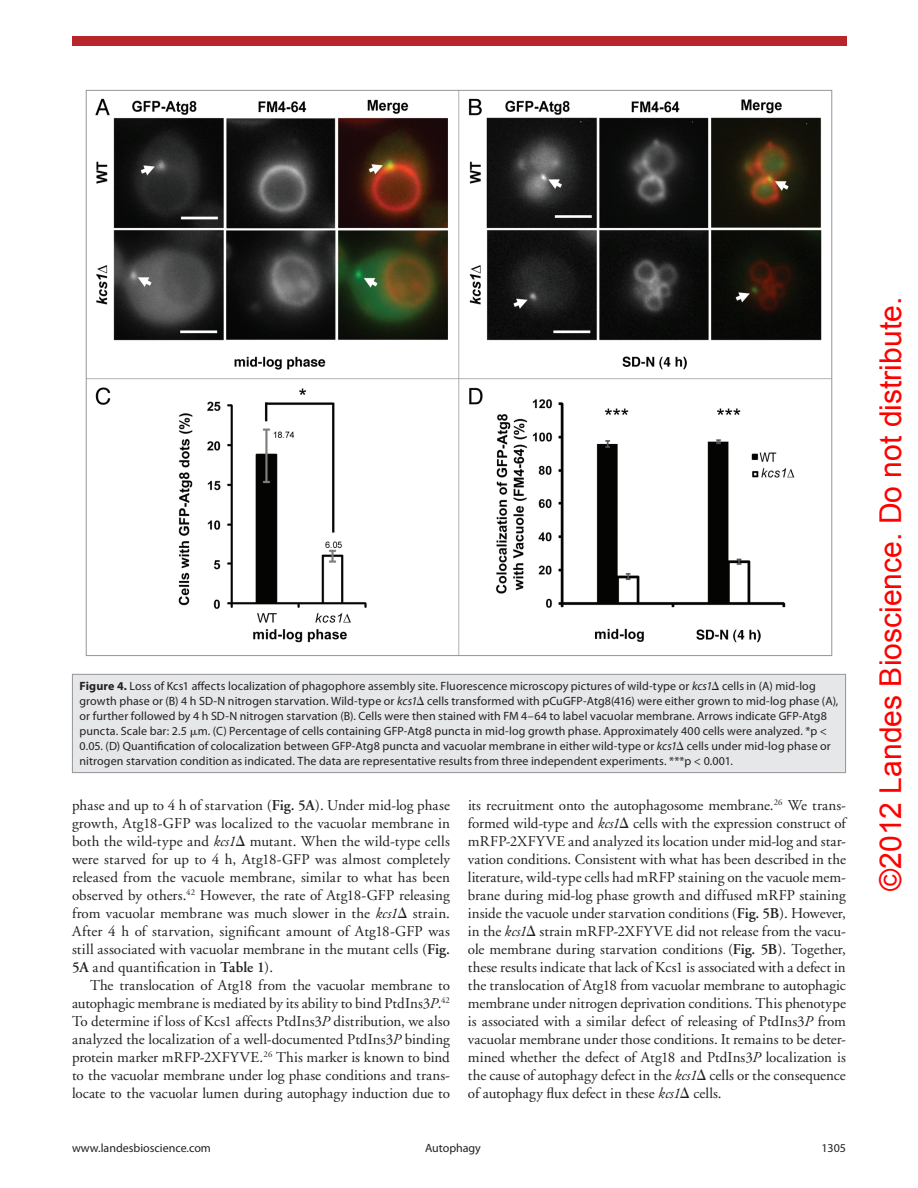
<style>
.page{position:relative;width:918px;height:1188px;background:#fff}
.page>*{position:absolute;margin:0;border:0;box-sizing:border-box;transform-origin:0 0}
.t1{font:30.15px "Arial";color:#f00}
.t2{font:15px/18px "Adobe Garamond";color:#231f20;text-align:justify}
.t3{font:12px/15px "Myriad Pro";letter-spacing:.01em;color:#231f20}
.s1{font-weight:700}
.s2{font-style:italic}
.s3{font-family:"Universal Std Greekw Math Pi"}
.s4{font-weight:600}
</style>
<div class="page">
<div style="left:72px;top:36px;width:774px;height:10px;background:#b7262b"></div>
<div style="left:72px;top:674px;width:774px;height:99px;background:#e6e7e9"></div>
<div style="left:72px;top:674px;width:774px;height:99px;border:1px solid #939598"></div>
<img style="left:88px;top:92px;width:742px;height:562px">
<p class="t3" style="left:80px;top:679px;width:760px"><span class="s1">Figure 4.</span> Loss of Kcs1 affects localization of phagophore assembly site. Fluorescence microscopy pictures of wild-type or <span class="s2">kcs1</span><span class="s3">Δ</span> cells in (A) mid-log growth phase or (B) 4 h SD-N nitrogen starvation. Wild-type or <span class="s2">kcs1</span><span class="s3">Δ</span> cells transformed with pCuGFP-Atg8(416) were either grown to mid-log phase (A), or further followed by 4 h SD-N nitrogen starvation (B). Cells were then stained with FM 4–64 to label vacuolar membrane. Arrows indicate GFP-Atg8 puncta. Scale bar: 2.5 <span class="s3">μ</span>m. (C) Percentage of cells containing GFP-Atg8 puncta in mid-log growth phase. Approximately 400 cells were analyzed. *p &lt; 0.05. (D) Quantification of colocalization between GFP-Atg8 puncta and vacuolar membrane in either wild-type or <span class="s2">kcs1</span><span class="s3">Δ</span> cells under mid-log phase or nitrogen starvation condition as indicated. The data are representative results from three independent experiments. ***p &lt; 0.001.</p>
<p class="t2" style="left:72px;top:797px;width:379px">phase and up to 4 h of starvation (<span class="s4">Fig. 5A</span>). Under mid-log phase growth, Atg18-GFP was localized to the vacuolar membrane in both the wild-type and <span class="s2">kcs1</span><span class="s3">Δ</span> mutant. When the wild-type cells were starved for up to 4 h, Atg18-GFP was almost completely released from the vacuole membrane, similar to what has been observed by others.<sup>42</sup> However, the rate of Atg18-GFP releasing from vacuolar membrane was much slower in the <span class="s2">kcs1</span><span class="s3">Δ</span> strain.<br>After 4 h of starvation, significant amount of Atg18-GFP was still associated with vacuolar membrane in the mutant cells (<span class="s4">Fig.<br>5A</span> and quantification in <span class="s4">Table 1</span>).</p>
<p class="t2" style="left:72px;top:977px;width:379px;text-indent:18px">The translocation of Atg18 from the vacuolar membrane to autophagic membrane is mediated by its ability to bind PtdIns3<span class="s2">P</span>.<sup>42<br></sup>To determine if loss of Kcs1 affects PtdIns3<span class="s2">P</span> distribution, we also analyzed the localization of a well-documented PtdIns3<span class="s2">P</span> binding protein marker mRFP-2XFYVE.<sup>26</sup> This marker is known to bind to the vacuolar membrane under log phase conditions and trans&shy;locate to the vacuolar lumen during autophagy induction due to</p>
<p class="t2" style="left:468px;top:797px;width:379px">its recruitment onto the autophagosome membrane.<sup>26</sup> We trans&shy;formed wild-type and <span class="s2">kcs1</span><span class="s3">Δ</span> cells with the expression construct of mRFP-2XFYVE and analyzed its location under mid-log and star&shy;vation conditions. Consistent with what has been described in the literature, wild-type cells had mRFP staining on the vacuole mem&shy;brane during mid-log phase growth and diffused mRFP staining inside the vacuole under starvation conditions (<span class="s4">Fig. 5B</span>). However, in the <span class="s2">kcs1</span><span class="s3">Δ</span> strain mRFP-2XFYVE did not release from the vacu&shy;ole membrane during starvation conditions (<span class="s4">Fig. 5B</span>). Together, these results indicate that lack of Kcs1 is associated with a defect in the translocation of Atg18 from vacuolar membrane to autophagic membrane under nitrogen deprivation conditions. This phenotype is associated with a similar defect of releasing of PtdIns3<span class="s2">P</span> from vacuolar membrane under those conditions. It remains to be deter&shy;mined whether the defect of Atg18 and PtdIns3<span class="s2">P</span> localization is the cause of autophagy defect in the <span class="s2">kcs1</span><span class="s3">Δ</span> cells or the consequence of autophagy flux defect in these <span class="s2">kcs1</span><span class="s3">Δ</span> cells.</p>
<p class="t3" style="left:72px;top:1140px;width:140px">www.landesbioscience.com</p>
<p class="t3" style="left:425px;top:1140px;width:57px">Autophagy</p>
<p class="t3" style="left:821px;top:1140px;width:26px">1305</p>
<h1 class="t1" style="left:871px;top:891px;width:595px;rotate:-90deg">©2012 Landes Bioscience. Do not distribute.</h1>
</div>
